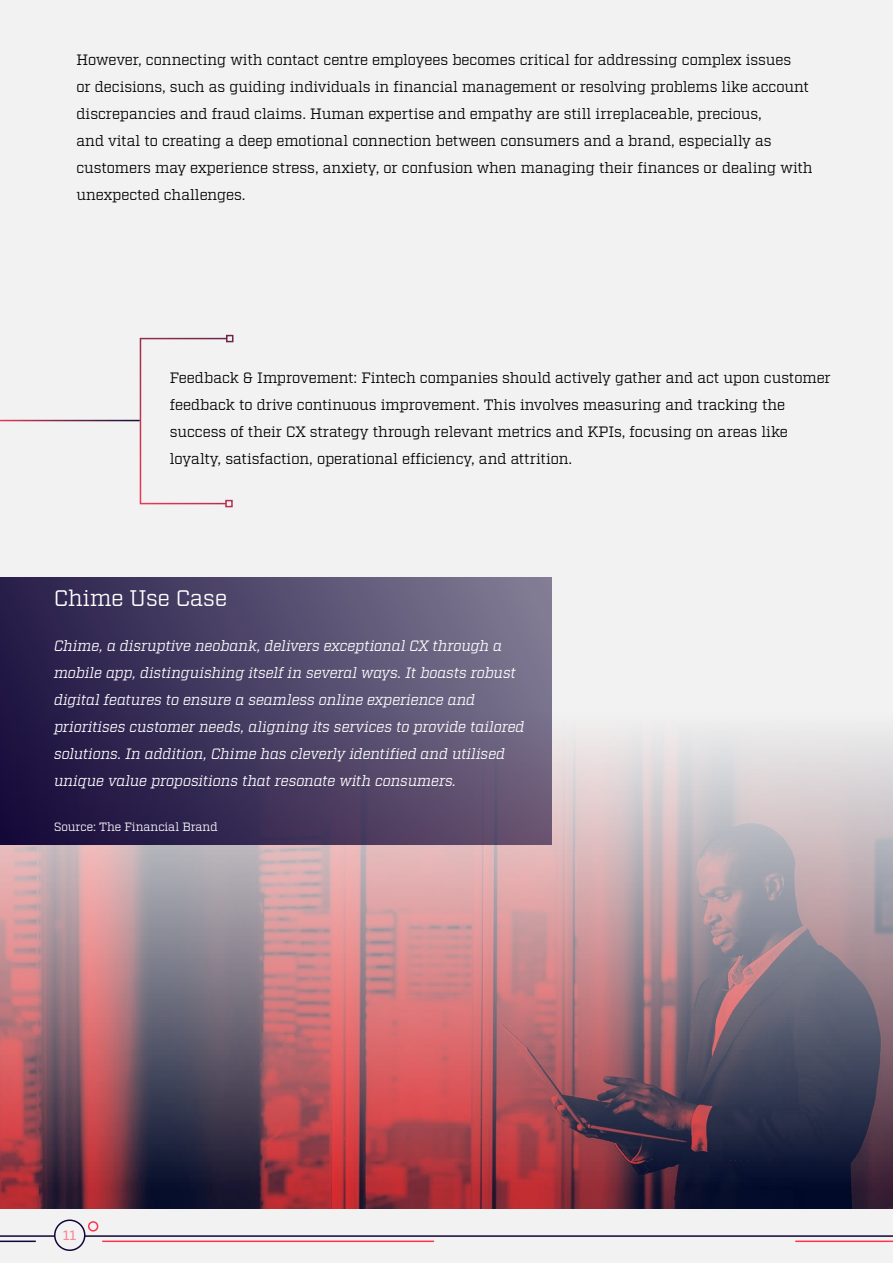
<style>
.page{position:relative;width:893px;height:1263px;background:#f2f2f2}
.page>*{position:absolute;margin:0;border:0;box-sizing:border-box;transform-origin:0 0}
.Paragraph_Style_1{font:22.5px "Factoria";color:#fff}
.Paragraph_Style_1-2{font:15px/27px "Factoria";letter-spacing:-.01em;color:#000}
.Paragraph_Style_1-3{font:italic 15px/27px "Factoria";letter-spacing:-.01em;color:#fff}
.t1{font:500 13.5px "Factoria";color:#ff8595}
.Paragraph_Style_1-4{font:12px "Factoria";letter-spacing:-.005em;color:#fff}
</style>
<div class="page">
<hr style="left:0;top:1235px;width:893px;height:2px;background:#110637">
<hr style="left:0;top:1240px;width:36px;height:2px;background:#110637">
<div style="left:55px;top:1220px;width:30px;height:30px;background:#f2f2f2;border-radius:50%"></div>
<div style="left:54px;top:1219px;width:32px;height:32px;border:2px solid #110637;border-radius:50%"></div>
<hr style="left:102px;top:1240px;width:332px;height:2px;background:#ff334f">
<hr style="left:795px;top:1240px;width:98px;height:2px;background:#ff334f">
<div style="left:88px;top:1221px;width:10px;height:10px;border:2px solid #ff334f;border-radius:50%"></div>
<img style="left:0;top:578px;width:893px;height:630px">
<svg style="left:0;top:578px;width:551px;height:267px;background:#4a4064"></svg>
<svg style="left:139px;top:337px;width:89px;height:168px"></svg>
<div style="left:226px;top:335px;width:7px;height:7px;border:2px solid #fff"></div>
<div style="left:225px;top:500px;width:8px;height:7px;border:2px solid #fff"></div>
<hr style="left:0;top:420px;width:140px;height:1px;background:#fff">
<p class="Paragraph_Style_1-2" style="left:76px;top:47px;width:738px">However, connecting with contact centre employees becomes critical for addressing complex issues<br>or decisions, such as guiding individuals in financial management or resolving problems like account discrepancies and fraud claims. Human expertise and empathy are still irreplaceable, precious,<br>and vital to creating a deep emotional connection between consumers and a brand, especially as customers may experience stress, anxiety, or confusion when managing their finances or dealing with unexpected challenges.</p>
<p class="Paragraph_Style_1-2" style="left:170px;top:365px;width:662px">Feedback &amp; Improvement: Fintech companies should actively gather and act upon customer feedback to drive continuous improvement. This involves measuring and tracking the success of their CX strategy through relevant metrics and KPIs, focusing on areas like loyalty, satisfaction, operational efficiency, and attrition.</p>
<p class="Paragraph_Style_1" style="left:54px;top:585px;width:175px">Chime Use Case</p>
<p class="Paragraph_Style_1-3" style="left:54px;top:633px;width:472px">Chime, a disruptive neobank, delivers exceptional CX through a mobile app, distinguishing itself in several ways. It boasts robust digital features to ensure a seamless online experience and prioritises customer needs, aligning its services to provide tailored solutions. In addition, Chime has cleverly identified and utilised unique value propositions that resonate with consumers.</p>
<p class="Paragraph_Style_1-4" style="left:54px;top:820px;width:165px">Source: The Financial Brand</p>
<p class="t1" style="left:63px;top:1227px;width:14px">11</p>
</div>
